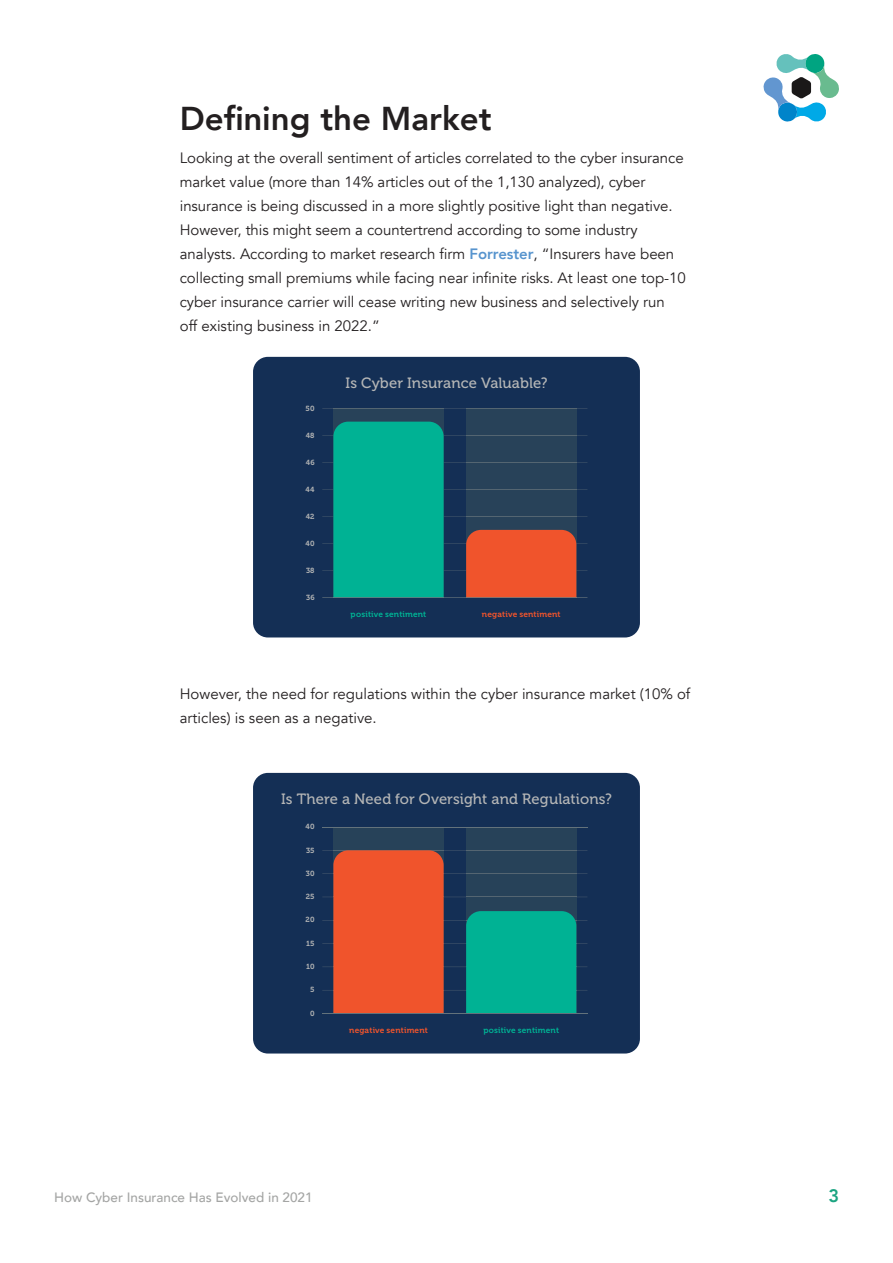
<style>
.page{position:relative;width:893px;height:1263px;background:#fff}
.page>*{position:absolute;margin:0;border:0;box-sizing:border-box;transform-origin:0 0}
.t1{font:800 33px "Avenir";color:#231f20}
.t2{font:800 18px "Avenir";color:#1ba481}
.t3{font:15px/24px "Avenir";letter-spacing:-.005em;color:#231f20}
.t4{font:14.85px "Museo 500";letter-spacing:.005em;color:#b5b6b6}
.t5{font:500 13.5px "Avenir";color:#a4a5a4}
.t6{font:8.25px "Museo 700";letter-spacing:.02em;color:#00b294}
.t7{font:8.25px "Museo 700";letter-spacing:.02em;color:#f0542c}
.t8{font:7.35px "Museo 700";letter-spacing:.02em;color:#b5b6b6}
.s1{font-weight:800;color:#5794ce}
</style>
<div class="page">
<svg style="left:764px;top:54px;width:75px;height:68px"></svg>
<div style="left:253px;top:357px;width:387px;height:280px;background:#142f55;border-radius:15px"></div>
<div style="left:333px;top:409px;width:111px;height:188px;background:#284259"></div>
<div style="left:466px;top:409px;width:110px;height:188px;background:#284259"></div>
<svg style="left:322px;top:408px;width:265px;height:1px"></svg>
<hr style="left:333px;top:409px;width:111px;height:1px;background:#546571">
<hr style="left:466px;top:409px;width:110px;height:1px;background:#546571">
<svg style="left:322px;top:422px;width:265px;height:176px"></svg>
<hr style="left:333px;top:597px;width:111px;height:1px;background:#538281">
<hr style="left:466px;top:597px;width:110px;height:1px;background:#88706a">
<div style="left:253px;top:773px;width:387px;height:280px;background:#142f55;border-radius:15px"></div>
<div style="left:333px;top:827px;width:111px;height:186px;background:#274259"></div>
<div style="left:466px;top:827px;width:110px;height:186px;background:#274259"></div>
<svg style="left:322px;top:850px;width:265px;height:163px"></svg>
<hr style="left:322px;top:827px;width:265px;height:1px;background:#63727b">
<hr style="left:322px;top:1013px;width:265px;height:1px;background:#63727b">
<p class="t1" style="left:180px;top:92px;width:313px">Defining the Market</p>
<p class="t3" style="left:180px;top:146px;width:507px">Looking at the overall sentiment of articles correlated to the cyber insurance market value (more than 14% articles out of the 1,130 analyzed), cyber insurance is being discussed in a more slightly positive light than negative.<br>However, this might seem a countertrend according to some industry analysts. According to market research firm <span class="s1">Forrester</span>, “Insurers have been collecting small premiums while facing near infinite risks. At least one top-10 cyber insurance carrier will cease writing new business and selectively run off existing business in 2022.”</p>
<p class="t8" style="left:306px;top:404px;width:11px">50</p>
<p class="t8" style="left:306px;top:431px;width:10px">48</p>
<p class="t8" style="left:306px;top:458px;width:10px">46</p>
<p class="t8" style="left:306px;top:485px;width:10px">44</p>
<p class="t8" style="left:306px;top:512px;width:10px">42</p>
<p class="t8" style="left:306px;top:539px;width:11px">40</p>
<p class="t8" style="left:306px;top:566px;width:10px">38</p>
<p class="t8" style="left:306px;top:593px;width:10px">36</p>
<p class="t4" style="left:345px;top:375px;width:203px">Is Cyber Insurance Valuable?</p>
<p class="t6" style="left:351px;top:609px;width:77px">positive sentiment</p>
<p class="t7" style="left:482px;top:609px;width:80px">negative sentiment</p>
<p class="t3" style="left:180px;top:682px;width:512px">However, the need for regulations within the cyber insurance market (10% of articles) is seen as a negative.</p>
<p class="t4" style="left:281px;top:791px;width:332px">Is There a Need for Oversight and Regulations?</p>
<p class="t8" style="left:306px;top:823px;width:11px">40</p>
<p class="t8" style="left:306px;top:846px;width:10px">35</p>
<p class="t8" style="left:306px;top:869px;width:10px">30</p>
<p class="t8" style="left:306px;top:892px;width:10px">25</p>
<p class="t8" style="left:306px;top:916px;width:10px">20</p>
<p class="t8" style="left:306px;top:939px;width:10px">15</p>
<p class="t8" style="left:306px;top:962px;width:10px">10</p>
<p class="t8" style="left:310px;top:986px;width:6px">5</p>
<p class="t8" style="left:310px;top:1009px;width:6px">0</p>
<p class="t7" style="left:349px;top:1025px;width:80px">negative sentiment</p>
<p class="t6" style="left:483px;top:1025px;width:77px">positive sentiment</p>
<p class="t5" style="left:54px;top:1185px;width:260px">How Cyber Insurance Has Evolved in 2021</p>
<p class="t2" style="left:828px;top:1181px;width:12px">3</p>
</div>
